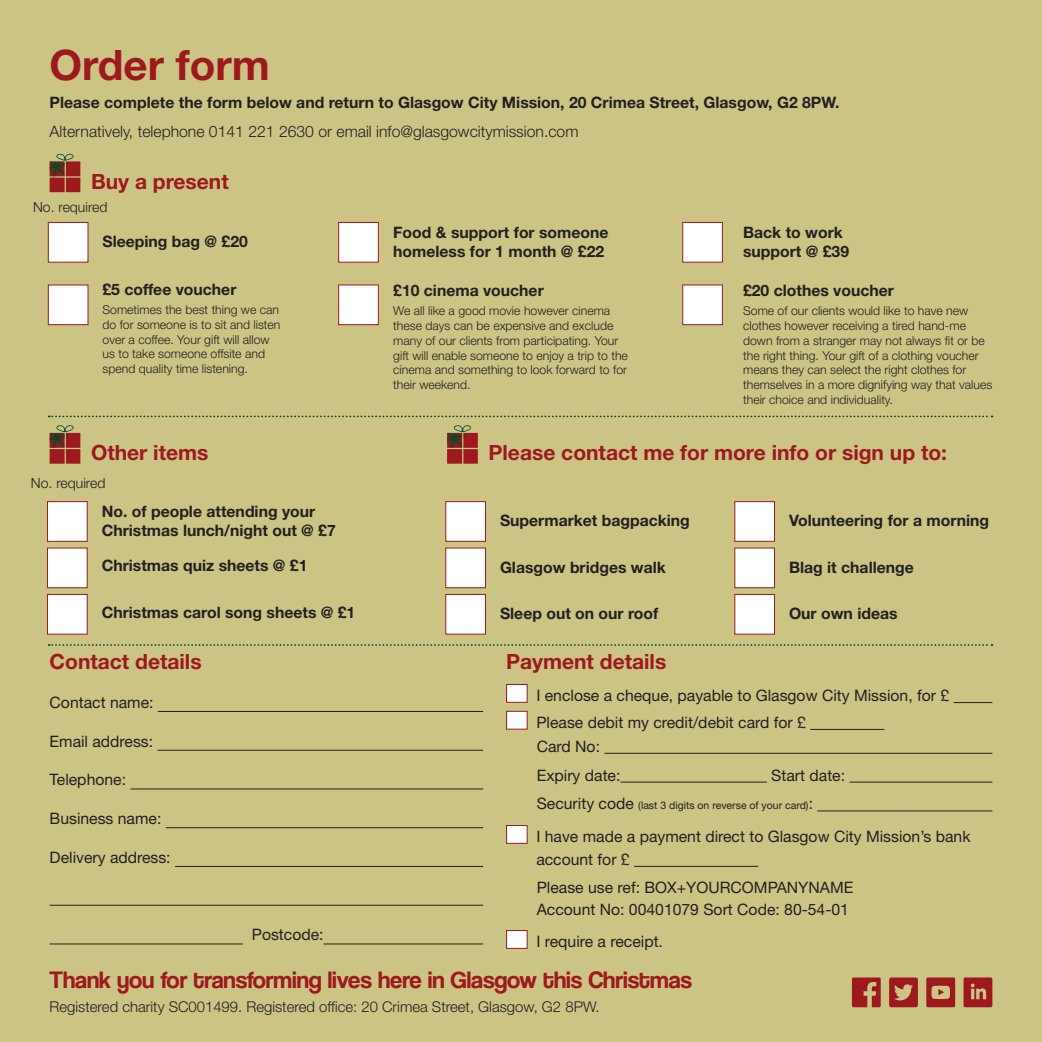
<style>
.page{position:relative;width:1042px;height:1042px;background:#cbc485}
.page>*{position:absolute;margin:0;border:0;box-sizing:border-box;transform-origin:0 0}
.t1{font:700 42px "Helvetica Neue LT Std";color:#9e191d}
.t2{font:24.5px "Coolvetica Rg";color:#9e191d}
.t3{font:700 21px "Helvetica Neue LT Std";color:#9e191d}
.t4{font:700 15.75px/18.9px "Helvetica Neue LT Std";color:#231f20}
.t5{font:15.75px/22.8px "Helvetica Neue LT Std";color:#231f20}
.t6{font:300 15.75px "Helvetica Neue LT Std";color:#231f20}
.t7{font:300 14.88px "Helvetica Neue LT Std";color:#231f20}
.t8{font:300 14px "Helvetica Neue LT Std";color:#231f20}
.t9{font:300 12.25px/14.7px "Helvetica Neue LT Std";color:#231f20}
.t10{font:10.5px "Helvetica Neue LT Std";color:#231f20}
.s1{font-size:15.75px}
</style>
<div class="page">
<svg style="left:50px;top:153px;width:30px;height:39px"></svg>
<div style="left:338px;top:222px;width:41px;height:41px;background:#fff;border:1px solid #9e191d"></div>
<div style="left:682px;top:222px;width:41px;height:41px;background:#fff;border:1px solid #9e191d"></div>
<div style="left:48px;top:222px;width:40px;height:41px;background:#fff;border:1px solid #9e191d"></div>
<div style="left:338px;top:284px;width:41px;height:41px;background:#fff;border:1px solid #9e191d"></div>
<div style="left:682px;top:284px;width:41px;height:41px;background:#fff;border:1px solid #9e191d"></div>
<div style="left:48px;top:284px;width:40px;height:41px;background:#fff;border:1px solid #9e191d"></div>
<svg style="left:49px;top:415px;width:943px;height:2px"></svg>
<svg style="left:50px;top:425px;width:30px;height:39px"></svg>
<div style="left:47px;top:501px;width:41px;height:41px;background:#fff;border:1px solid #9e191d"></div>
<div style="left:47px;top:547px;width:41px;height:41px;background:#fff;border:1px solid #9e191d"></div>
<div style="left:47px;top:594px;width:41px;height:40px;background:#fff;border:1px solid #9e191d"></div>
<div style="left:445px;top:501px;width:41px;height:41px;background:#fff;border:1px solid #9e191d"></div>
<svg style="left:447px;top:425px;width:31px;height:39px"></svg>
<div style="left:734px;top:501px;width:41px;height:41px;background:#fff;border:1px solid #9e191d"></div>
<div style="left:445px;top:547px;width:41px;height:41px;background:#fff;border:1px solid #9e191d"></div>
<div style="left:734px;top:547px;width:41px;height:41px;background:#fff;border:1px solid #9e191d"></div>
<div style="left:445px;top:594px;width:41px;height:40px;background:#fff;border:1px solid #9e191d"></div>
<div style="left:734px;top:594px;width:41px;height:40px;background:#fff;border:1px solid #9e191d"></div>
<svg style="left:49px;top:644px;width:943px;height:2px"></svg>
<hr style="left:158px;top:711px;width:325px;height:1px;background:#231f20">
<hr style="left:158px;top:750px;width:325px;height:1px;background:#231f20">
<hr style="left:130px;top:788px;width:353px;height:1px;background:#231f20">
<hr style="left:166px;top:827px;width:317px;height:1px;background:#231f20">
<hr style="left:175px;top:866px;width:308px;height:1px;background:#231f20">
<hr style="left:50px;top:905px;width:433px;height:1px;background:#231f20">
<hr style="left:50px;top:943px;width:193px;height:1px;background:#231f20">
<hr style="left:323px;top:943px;width:160px;height:1px;background:#231f20">
<hr style="left:953px;top:702px;width:39px;height:1px;background:#231f20">
<hr style="left:810px;top:729px;width:74px;height:1px;background:#231f20">
<hr style="left:604px;top:753px;width:388px;height:1px;background:#231f20">
<hr style="left:620px;top:782px;width:147px;height:1px;background:#231f20">
<hr style="left:849px;top:782px;width:143px;height:1px;background:#231f20">
<hr style="left:817px;top:810px;width:175px;height:1px;background:#231f20">
<hr style="left:634px;top:866px;width:124px;height:1px;background:#231f20">
<div style="left:506px;top:684px;width:21px;height:19px;background:#fff;border:1px solid #9e191d"></div>
<div style="left:506px;top:711px;width:21px;height:18px;background:#fff;border:1px solid #9e191d"></div>
<div style="left:506px;top:825px;width:21px;height:19px;background:#fff;border:1px solid #9e191d"></div>
<div style="left:506px;top:930px;width:21px;height:19px;background:#fff;border:1px solid #9e191d"></div>
<svg style="left:889px;top:977px;width:29px;height:30px"></svg>
<svg style="left:852px;top:977px;width:29px;height:30px"></svg>
<svg style="left:926px;top:977px;width:29px;height:30px"></svg>
<svg style="left:963px;top:977px;width:29px;height:30px"></svg>
<h1 class="t1" style="left:50px;top:39px;width:222px">Order form</h1>
<p class="t4" style="left:50px;top:93px;width:791px">Please complete the form below and return to Glasgow City Mission, 20 Crimea Street, Glasgow, G2 8PW.</p>
<p class="t6" style="left:50px;top:121px;width:530px">Alternatively, telephone 0141 221 2630 or email info@glasgowcitymission.com</p>
<h3 class="t3" style="left:91px;top:168px;width:139px">Buy a present</h3>
<p class="t8" style="left:33px;top:198px;width:76px">No. required</p>
<p class="t4" style="left:103px;top:231px;width:147px">Sleeping bag @ £20</p>
<p class="t4" style="left:393px;top:223px;width:217px">Food &amp; support for someone homeless for 1 month @ £22</p>
<p class="t4" style="left:743px;top:223px;width:107px">Back to work support @ £39</p>
<p class="t4" style="left:103px;top:279px;width:135px">£5 coffee voucher</p>
<p class="t9" style="left:103px;top:302px;width:179px">Sometimes the best thing we can do for someone is to sit and listen over a coffee. Your gift will allow us to take someone offsite and spend quality time listening.</p>
<h3 class="t3" style="left:91px;top:440px;width:119px">Other items</h3>
<p class="t8" style="left:31px;top:475px;width:76px">No. required</p>
<p class="t4" style="left:102px;top:502px;width:235px">No. of people attending your<br>Christmas lunch/night out @ £7</p>
<p class="t4" style="left:102px;top:556px;width:207px">Christmas quiz sheets @ £1</p>
<p class="t4" style="left:102px;top:602px;width:255px">Christmas carol song sheets @ £1</p>
<p class="t4" style="left:393px;top:280px;width:152px">£10 cinema voucher</p>
<p class="t9" style="left:393px;top:303px;width:236px">We all like a good movie however cinema these days can be expensive and exclude many of our clients from participating. Your gift will enable someone to enjoy a trip to the cinema and something to look forward to for their weekend.</p>
<p class="t4" style="left:743px;top:280px;width:152px">£20 clothes voucher</p>
<p class="t9" style="left:743px;top:303px;width:251px">Some of our clients would like to have new clothes however receiving a tired hand-me down from a stranger may not always fit or be the right thing. Your gift of a clothing voucher means they can select the right clothes for themselves in a more dignifying way that values their choice and individuality.</p>
<h3 class="t3" style="left:488px;top:440px;width:460px">Please contact me for more info or sign up to:</h3>
<p class="t4" style="left:500px;top:511px;width:191px">Supermarket bagpacking</p>
<p class="t4" style="left:789px;top:511px;width:202px">Volunteering for a morning</p>
<p class="t4" style="left:500px;top:557px;width:167px">Glasgow bridges walk</p>
<p class="t4" style="left:789px;top:557px;width:126px">Blag it challenge</p>
<p class="t4" style="left:500px;top:603px;width:160px">Sleep out on our roof</p>
<p class="t4" style="left:789px;top:603px;width:110px">Our own ideas</p>
<h3 class="t3" style="left:50px;top:649px;width:154px">Contact details</h3>
<p class="t5" style="left:50px;top:691px;width:105px">Contact name:</p>
<p class="t5" style="left:50px;top:729px;width:105px">Email address:</p>
<p class="t5" style="left:50px;top:768px;width:78px">Telephone:</p>
<p class="t5" style="left:50px;top:807px;width:113px">Business name:</p>
<p class="t5" style="left:50px;top:846px;width:123px">Delivery address:</p>
<h3 class="t3" style="left:506px;top:649px;width:162px">Payment details</h3>
<p class="t5" style="left:536px;top:682px;width:414px;line-height:26.8px">I enclose a cheque, payable to Glasgow City Mission, for £<br>Please debit my credit/debit card for £</p>
<p class="t5" style="left:537px;top:731px;width:85px;line-height:28.9px">Card No:<br>Expiry date:</p>
<p class="t5" style="left:771px;top:763px;width:75px">Start date:</p>
<p class="t10" style="left:537px;top:799px;width:278px"><span class="s1">Security code</span> (last 3 digits on reverse of your card)<span class="s1">:</span></p>
<p class="t5" style="left:536px;top:825px;width:436px">I have made a payment direct to Glasgow City Mission’s bank account for £</p>
<p class="t5" style="left:537px;top:875px;width:318px">Please use ref: BOX+YOURCOMPANYNAME<br>Account No: 00401079 Sort Code: 80-54-01</p>
<p class="t5" style="left:536px;top:930px;width:128px">I require a receipt.</p>
<h2 class="t2" style="left:50px;top:965px;width:644px">Thank you for transforming lives here in Glasgow this Christmas</h2>
<p class="t7" style="left:50px;top:997px;width:551px">Registered charity SC001499. Registered office: 20 Crimea Street, Glasgow, G2 8PW.</p>
<p class="t5" style="left:252px;top:923px;width:73px">Postcode:</p>
</div>
